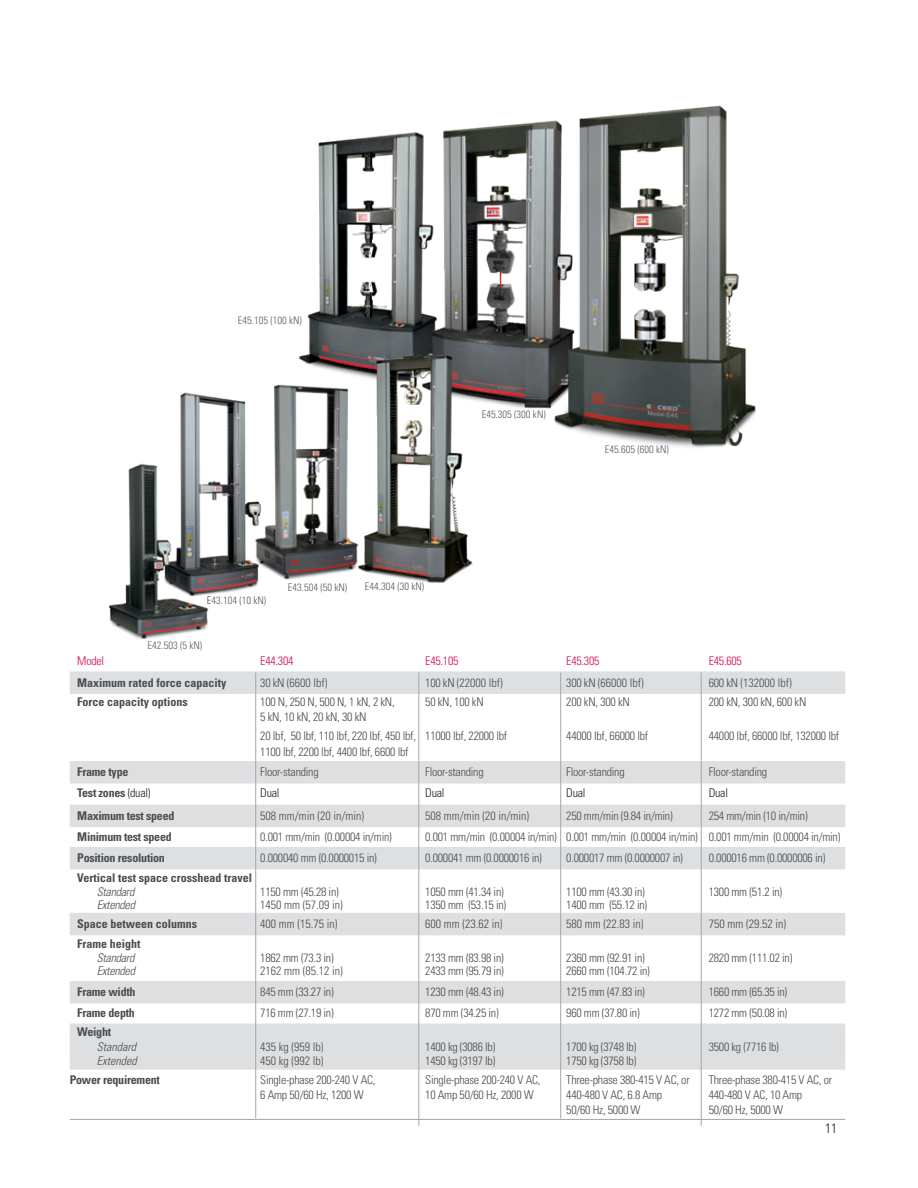
<style>
.page{position:relative;width:918px;height:1188px;background:#fff}
.page>*{position:absolute;margin:0;border:0;box-sizing:border-box;transform-origin:0 0}
.t1{font:300 condensed 13.5px "Univers LT Std";color:#231f20}
.t2{font:300 condensed 12px/18.5px "Univers LT Std";letter-spacing:-.02em;color:#4b4c4d}
.t3{font:300 condensed 12px "Univers LT Std";color:#4b4c4d}
.t4{font:700 condensed 12px "Univers LT Std";letter-spacing:-.02em;color:#4b4c4d}
.t5{font:700 condensed 12px "Univers LT Std";color:#4b4c4d}
.t6{font:300 condensed 12px "Univers LT Std";letter-spacing:-.02em;color:#d20d44}
.t7{font:italic 300 condensed 12px "Univers LT Std";letter-spacing:-.02em;color:#4b4c4d}
.t8{font:300 condensed 12px "Univers LT Std";letter-spacing:-.02em;color:#231f20}
.t9{font:italic 300 condensed 12px "Univers LT Std";color:#4b4c4d}
.t10{font:300 condensed 10.5px "Univers LT Std";color:#5f5f62}
.s1{color:#4b4c4d}
.s2{font-weight:300;color:#231f20}
</style>
<div class="page">
<img style="left:298px;top:132px;width:119px;height:243px">
<img style="left:417px;top:120px;width:138px;height:289px">
<img style="left:555px;top:105px;width:200px;height:343px">
<div style="left:70px;top:671px;width:775px;height:23px;background:#dedfe1"></div>
<div style="left:70px;top:761px;width:775px;height:23px;background:#dedfe1"></div>
<div style="left:70px;top:805px;width:775px;height:22px;background:#dedfe1"></div>
<div style="left:70px;top:847px;width:775px;height:22px;background:#dedfe1"></div>
<div style="left:70px;top:913px;width:775px;height:22px;background:#dedfe1"></div>
<div style="left:70px;top:981px;width:775px;height:22px;background:#dedfe1"></div>
<div style="left:70px;top:1024px;width:775px;height:21px;background:#dedfe1"></div>
<div style="left:70px;top:1035px;width:775px;height:21px;background:#dedfe1"></div>
<div style="left:70px;top:1049px;width:775px;height:21px;background:#dedfe1"></div>
<hr style="left:70px;top:1119px;width:775px;height:1px;background:#a3a4a8">
<hr style="left:255px;top:673px;width:1px;height:445px;background:#a4a6a9">
<hr style="left:419px;top:673px;width:1px;height:453px;background:#a4a6a9">
<hr style="left:560px;top:673px;width:1px;height:445px;background:#a4a6a9">
<hr style="left:701px;top:673px;width:1px;height:453px;background:#a4a6a9">
<img style="left:268px;top:384px;width:86px;height:196px">
<img style="left:354px;top:351px;width:124px;height:232px">
<img style="left:180px;top:392px;width:88px;height:202px">
<img style="left:108px;top:459px;width:106px;height:180px">
<p class="t10" style="left:238px;top:314px;width:66px">E45.105 (100 kN)</p>
<p class="t10" style="left:482px;top:408px;width:66px">E45.305 (300 kN)</p>
<p class="t10" style="left:207px;top:594px;width:61px"><span class="s1">E</span>43.104 (10 kN)</p>
<p class="t10" style="left:147px;top:639px;width:56px">E42.503 (5 kN)</p>
<p class="t10" style="left:288px;top:581px;width:61px">E43.504 (50 kN)</p>
<p class="t10" style="left:365px;top:580px;width:61px">E44.304 (30 kN)</p>
<p class="t10" style="left:605px;top:443px;width:66px">E45.605 (600 kN)</p>
<p class="t6" style="left:77px;top:654px;width:29px">Model</p>
<p class="t6" style="left:260px;top:654px;width:35px">E44.304</p>
<p class="t6" style="left:425px;top:654px;width:35px">E45.105</p>
<p class="t6" style="left:566px;top:654px;width:35px">E45.305</p>
<p class="t6" style="left:709px;top:654px;width:35px">E45.605</p>
<p class="t5" style="left:77px;top:675px;width:151px">Maximum rated force capacity</p>
<p class="t3" style="left:260px;top:675px;width:69px">30 kN (6600 lbf)</p>
<p class="t3" style="left:425px;top:675px;width:79px">100 kN (22000 lbf)</p>
<p class="t3" style="left:566px;top:675px;width:79px">300 kN (66000 lbf)</p>
<p class="t3" style="left:709px;top:675px;width:84px">600 kN (132000 lbf)</p>
<p class="t5" style="left:77px;top:695px;width:112px">Force capacity options</p>
<p class="t2" style="left:260px;top:693px;width:136px">100 N, 250 N, 500 N, 1 kN, 2 kN,</p>
<p class="t2" style="left:425px;top:693px;width:60px">50 kN, 100 kN</p>
<p class="t2" style="left:566px;top:693px;width:65px">200 kN, 300 kN</p>
<p class="t2" style="left:709px;top:693px;width:99px">200 kN, 300 kN, 600 kN</p>
<p class="t2" style="left:260px;top:708px;width:249px">5 kN, 10 kN, 20 kN, 30 kN<br>20 lbf, 50 lbf, 110 lbf, 220 lbf, 450 lbf, 11000 lbf, 22000 lbf</p>
<p class="t2" style="left:566px;top:726px;width:84px">44000 lbf, 66000 lbf</p>
<p class="t2" style="left:709px;top:726px;width:132px">44000 lbf, 66000 lbf, 132000 lbf</p>
<p class="t2" style="left:260px;top:743px;width:150px">1100 lbf, 2200 lbf, 4400 lbf, 6600 lbf</p>
<p class="t4" style="left:77px;top:765px;width:53px">Frame type</p>
<p class="t2" style="left:260px;top:763px;width:60px">Floor-standing</p>
<p class="t2" style="left:425px;top:763px;width:60px">Floor-standing</p>
<p class="t2" style="left:566px;top:763px;width:60px">Floor-standing</p>
<p class="t2" style="left:709px;top:763px;width:60px">Floor-standing</p>
<p class="t4" style="left:77px;top:786px;width:75px">Test zones <span class="s2">(dual)</span></p>
<p class="t8" style="left:260px;top:786px;width:21px">Dual</p>
<p class="t8" style="left:425px;top:786px;width:21px">Dual</p>
<p class="t8" style="left:566px;top:786px;width:21px">Dual</p>
<p class="t8" style="left:709px;top:786px;width:21px">Dual</p>
<p class="t4" style="left:77px;top:808px;width:99px">Maximum test speed</p>
<p class="t3" style="left:260px;top:809px;width:105px">508 mm/min (20 in/min)</p>
<p class="t3" style="left:425px;top:809px;width:105px">508 mm/min (20 in/min)</p>
<p class="t2" style="left:566px;top:807px;width:108px">250 mm/min (9.84 in/min)</p>
<p class="t2" style="left:709px;top:807px;width:100px">254 mm/min (10 in/min)</p>
<p class="t4" style="left:77px;top:830px;width:96px">Minimum test speed</p>
<p class="t2" style="left:260px;top:828px;width:133px">0.001 mm/min (0.00004 in/min)</p>
<p class="t2" style="left:425px;top:828px;width:417px">0.001 mm/min (0.00004 in/min) 0.001 mm/min (0.00004 in/min) 0.001 mm/min (0.00004 in/min)</p>
<p class="t4" style="left:77px;top:851px;width:89px">Position resolution</p>
<p class="t2" style="left:260px;top:849px;width:118px">0.000040 mm (0.0000015 in)</p>
<p class="t2" style="left:425px;top:849px;width:118px">0.000041 mm (0.0000016 in)</p>
<p class="t2" style="left:566px;top:849px;width:118px">0.000017 mm (0.0000007 in)</p>
<p class="t2" style="left:709px;top:849px;width:118px">0.000016 mm (0.0000006 in)</p>
<p class="t5" style="left:77px;top:871px;width:176px">Vertical test space crosshead travel</p>
<p class="t7" style="left:97px;top:884px;width:39px">Standard</p>
<p class="t2" style="left:260px;top:882px;width:80px">1150 mm (45.28 in)</p>
<p class="t2" style="left:425px;top:882px;width:80px">1050 mm (41.34 in)</p>
<p class="t2" style="left:566px;top:882px;width:80px">1100 mm (43.30 in)</p>
<p class="t2" style="left:709px;top:882px;width:75px">1300 mm (51.2 in)</p>
<p class="t7" style="left:97px;top:898px;width:40px">Extended</p>
<p class="t3" style="left:260px;top:898px;width:84px">1450 mm (57.09 in)</p>
<p class="t2" style="left:425px;top:896px;width:82px">1350 mm (53.15 in)</p>
<p class="t2" style="left:566px;top:896px;width:82px">1400 mm (55.12 in)</p>
<p class="t5" style="left:77px;top:917px;width:122px">Space between columns</p>
<p class="t3" style="left:260px;top:917px;width:79px">400 mm (15.75 in)</p>
<p class="t3" style="left:425px;top:917px;width:79px">600 mm (23.62 in)</p>
<p class="t3" style="left:566px;top:917px;width:79px">580 mm (22.83 in)</p>
<p class="t3" style="left:709px;top:917px;width:79px">750 mm (29.52 in)</p>
<p class="t5" style="left:77px;top:937px;width:65px">Frame height</p>
<p class="t7" style="left:97px;top:950px;width:39px">Standard</p>
<p class="t2" style="left:260px;top:948px;width:75px">1862 mm (73.3 in)</p>
<p class="t2" style="left:425px;top:948px;width:80px">2133 mm (83.98 in)</p>
<p class="t2" style="left:566px;top:948px;width:80px">2360 mm (92.91 in)</p>
<p class="t2" style="left:709px;top:948px;width:85px">2820 mm (111.02 in)</p>
<p class="t7" style="left:97px;top:964px;width:40px">Extended</p>
<p class="t3" style="left:260px;top:964px;width:84px">2162 mm (85.12 in)</p>
<p class="t2" style="left:425px;top:962px;width:80px">2433 mm (95.79 in)</p>
<p class="t2" style="left:566px;top:962px;width:85px">2660 mm (104.72 in)</p>
<p class="t4" style="left:77px;top:985px;width:60px">Frame width</p>
<p class="t2" style="left:260px;top:983px;width:75px">845 mm (33.27 in)</p>
<p class="t2" style="left:425px;top:983px;width:80px">1230 mm (48.43 in)</p>
<p class="t2" style="left:566px;top:983px;width:80px">1215 mm (47.83 in)</p>
<p class="t2" style="left:709px;top:983px;width:80px">1660 mm (65.35 in)</p>
<p class="t4" style="left:77px;top:1006px;width:59px">Frame depth</p>
<p class="t2" style="left:260px;top:1004px;width:75px">716 mm (27.19 in)</p>
<p class="t2" style="left:425px;top:1004px;width:75px">870 mm (34.25 in)</p>
<p class="t2" style="left:566px;top:1004px;width:75px">960 mm (37.80 in)</p>
<p class="t2" style="left:709px;top:1004px;width:80px">1272 mm (50.08 in)</p>
<p class="t4" style="left:77px;top:1025px;width:35px">Weight</p>
<p class="t9" style="left:97px;top:1040px;width:41px">Standard</p>
<p class="t3" style="left:260px;top:1040px;width:65px">435 kg (959 lb)</p>
<p class="t2" style="left:425px;top:1038px;width:72px">1400 kg (3086 lb)</p>
<p class="t2" style="left:566px;top:1038px;width:72px">1700 kg (3748 lb)</p>
<p class="t2" style="left:709px;top:1038px;width:72px">3500 kg (7716 lb)</p>
<p class="t9" style="left:97px;top:1053px;width:41px">Extended</p>
<p class="t3" style="left:260px;top:1053px;width:65px">450 kg (992 lb)</p>
<p class="t2" style="left:425px;top:1051px;width:72px">1450 kg (3197 lb)</p>
<p class="t2" style="left:566px;top:1051px;width:72px">1750 kg (3758 lb)</p>
<p class="t4" style="left:70px;top:1072px;width:92px">Power requirement</p>
<p class="t2" style="left:260px;top:1070px;width:117px">Single-phase 200-240 V AC,</p>
<p class="t2" style="left:425px;top:1070px;width:117px">Single-phase 200-240 V AC,</p>
<p class="t2" style="left:566px;top:1070px;width:125px">Three-phase 380-415 V AC, or</p>
<p class="t2" style="left:709px;top:1070px;width:125px">Three-phase 380-415 V AC, or</p>
<p class="t2" style="left:260px;top:1085px;width:105px">6 Amp 50/60 Hz, 1200 W</p>
<p class="t2" style="left:425px;top:1085px;width:110px">10 Amp 50/60 Hz, 2000 W</p>
<p class="t2" style="left:566px;top:1085px;width:97px">440-480 V AC, 6.8 Amp</p>
<p class="t2" style="left:709px;top:1085px;width:95px">440-480 V AC, 10 Amp</p>
<p class="t2" style="left:566px;top:1100px;width:76px">50/60 Hz, 5000 W</p>
<p class="t2" style="left:709px;top:1100px;width:76px">50/60 Hz, 5000 W</p>
<p class="t1" style="left:825px;top:1120px;width:13px">11</p>
</div>
